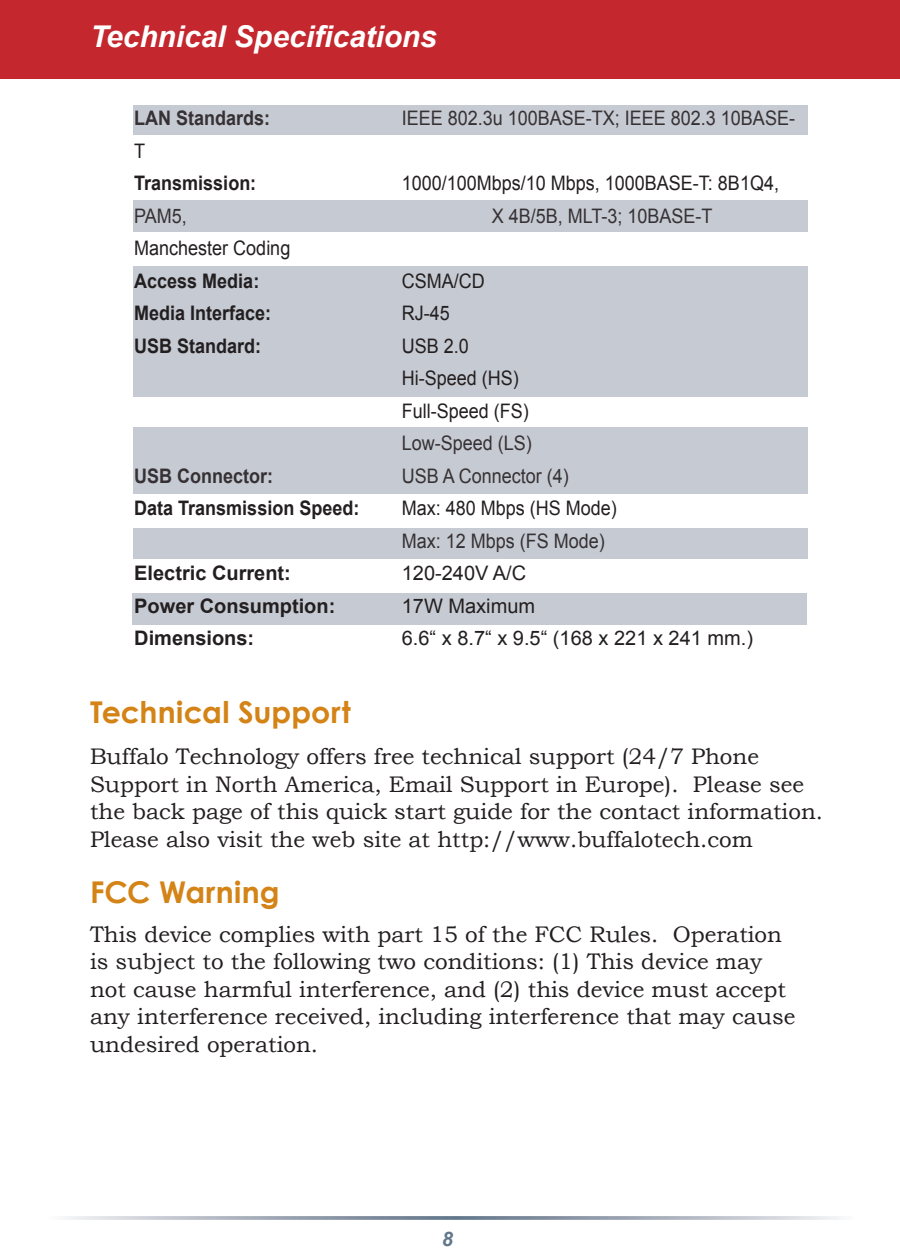
<style>
.page{position:relative;width:900px;height:1260px;background:#fff}
.page>*{position:absolute;margin:0;border:0;box-sizing:border-box;transform-origin:0 0}
.t1{font:700 30px "Century Gothic";letter-spacing:.005em;color:#d48316}
.t2{font:italic 700 30px "Arial";letter-spacing:-.005em;color:#fff}
.t3{font:22.5px/27.5px "Bookman Old Style";color:#231f20}
.t4{font:20px/32.5px "Arial";color:#231f20;scale:.9 1}
.t5{font:700 20px "Arial";color:#231f20;scale:.9 1}
.t6{font:20px "Arial";color:#231f20}
.t7{font:700 20px "Arial";color:#231f20}
</style>
<div class="page">
<div style="left:43px;top:1216px;width:810px;height:4px;border:2px solid #fff"></div>
<div style="left:0;top:0;width:900px;height:78px;background:#c4272d"></div>
<div style="left:133px;top:266px;width:674px;height:131px;background:#c6cad2"></div>
<div style="left:132px;top:593px;width:674px;height:31px;background:#c6cad2"></div>
<div style="left:133px;top:428px;width:674px;height:66px;background:#c6cad2"></div>
<div style="left:133px;top:528px;width:674px;height:31px;background:#c6cad2"></div>
<div style="left:133px;top:201px;width:674px;height:31px;background:#c6cad2"></div>
<div style="left:133px;top:106px;width:674px;height:29px;background:#c6cad2"></div>
<h1 class="t2" style="left:90px;top:17px;width:348px">Technical Specifications</h1>
<p class="t5" style="left:134px;top:105px;width:153px">LAN Standards:</p>
<p class="t4" style="left:402px;top:102px;width:438px">IEEE 802.3u 100BASE-TX; IEEE 802.3 10BASE-</p>
<p class="t4" style="left:134px;top:135px;width:14px">T</p>
<p class="t5" style="left:134px;top:170px;width:137px">Transmission:</p>
<p class="t4" style="left:402px;top:167px;width:421px">1000/100Mbps/10 Mbps, 1000BASE-T: 8B1Q4,</p>
<p class="t4" style="left:134px;top:200px;width:60px">PAM5,</p>
<p class="t4" style="left:492px;top:200px;width:247px">X 4B/5B, MLT-3; 10BASE-T</p>
<p class="t4" style="left:134px;top:232px;width:175px">Manchester Coding</p>
<p class="t5" style="left:134px;top:268px;width:140px">Access Media:</p>
<p class="t4" style="left:402px;top:265px;width:94px">CSMA/CD</p>
<p class="t5" style="left:134px;top:300px;width:154px">Media Interface:</p>
<p class="t4" style="left:402px;top:297px;width:55px">RJ-45</p>
<p class="t5" style="left:134px;top:333px;width:143px">USB Standard:</p>
<p class="t4" style="left:402px;top:330px;width:146px">USB 2.0<br>Hi-Speed (HS)<br>Full-Speed (FS)<br>Low-Speed (LS)</p>
<p class="t5" style="left:134px;top:463px;width:156px">USB Connector:</p>
<p class="t4" style="left:402px;top:460px;width:187px">USB A Connector (4)</p>
<p class="t5" style="left:134px;top:495px;width:252px">Data Transmission Speed:</p>
<p class="t4" style="left:402px;top:492px;width:240px">Max: 480 Mbps (HS Mode)<br>Max: 12 Mbps (FS Mode)</p>
<p class="t7" style="left:134px;top:560px;width:158px">Electric Current:</p>
<p class="t6" style="left:402px;top:560px;width:126px">120-240V A/C</p>
<p class="t7" style="left:134px;top:593px;width:203px">Power Consumption:</p>
<p class="t6" style="left:402px;top:593px;width:135px">17W Maximum</p>
<p class="t7" style="left:134px;top:625px;width:122px">Dimensions:</p>
<p class="t6" style="left:402px;top:625px;width:353px">6.6“ x 8.7“ x 9.5“ (168 x 221 x 241 mm.)</p>
<h1 class="t1" style="left:90px;top:693px;width:262px">Technical Support</h1>
<p class="t3" style="left:90px;top:743px;width:735px">Buffalo Technology offers free technical support (24/7 Phone Support in North America, Email Support in Europe). Please see the back page of this quick start guide for the contact information.<br>Please also visit the web site at http://www.buffalotech.com</p>
<h1 class="t1" style="left:90px;top:873px;width:191px">FCC Warning</h1>
<p class="t3" style="left:90px;top:920px;width:707px">This device complies with part 15 of the FCC Rules. Operation is subject to the following two conditions: (1) This device may not cause harmful interference, and (2) this device must accept any interference received, including interference that may cause undesired operation.</p>
</div>
